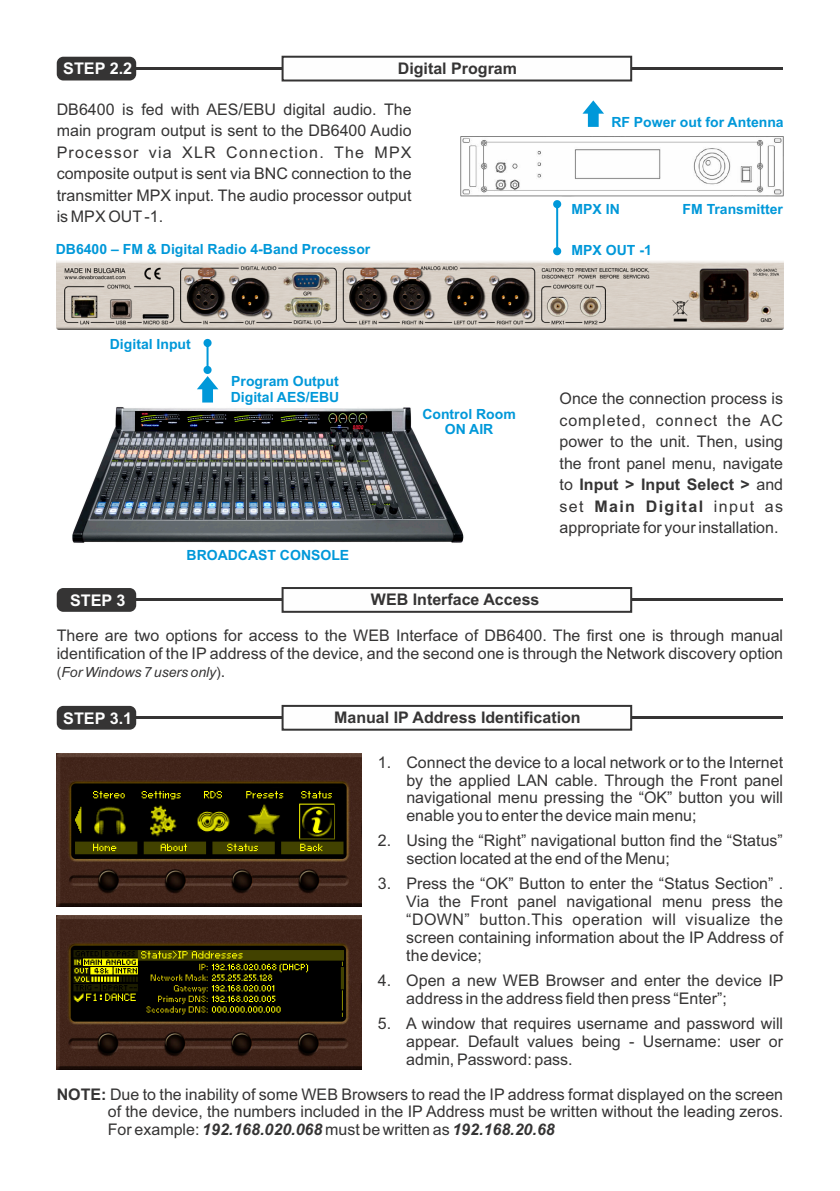
<style>
.page{position:relative;width:840px;height:1191px;background:#fff}
.page>*{position:absolute;margin:0;border:0;box-sizing:border-box;transform-origin:0 0}
.t1{font:16px/17.8px "Arial";color:#353434;text-align:justify}
.t2{font:700 16px "Arial";color:#353434}
.t3{font:700 16px "Arial";color:#fefefe}
.t4{font:700 14px/15.6px "Arial";color:#0098d9;text-align:center}
.t5{font:italic 14px "Arial";color:#353434}
.s1{font-weight:700}
.s2{font-style:normal}
.s3{font-style:normal;font-size:16px}
.s4{font-weight:700;font-style:italic}
</style>
<div class="page">
<img style="left:57px;top:915px;width:304px;height:154px">
<hr style="left:130px;top:67px;width:652px;height:3px;background:#353434">
<div style="left:57px;top:57px;width:79px;height:23px;background:#353434;border-radius:7px"></div>
<svg style="left:281px;top:55px;width:351px;height:27px"></svg>
<hr style="left:130px;top:716px;width:652px;height:3px;background:#353434">
<div style="left:57px;top:706px;width:79px;height:23px;background:#353434;border-radius:7px"></div>
<svg style="left:281px;top:704px;width:351px;height:27px"></svg>
<img style="left:57px;top:753px;width:304px;height:153px">
<div style="left:57px;top:588px;width:79px;height:24px;background:#353434;border-radius:7px"></div>
<hr style="left:130px;top:598px;width:652px;height:3px;background:#353434">
<svg style="left:281px;top:587px;width:351px;height:26px"></svg>
<img style="left:57px;top:261px;width:725px;height:68px">
<img style="left:460px;top:136px;width:322px;height:60px">
<svg style="left:582px;top:100px;width:21px;height:27px"></svg>
<svg style="left:553px;top:200px;width:8px;height:55px"></svg>
<img style="left:72px;top:402px;width:392px;height:141px">
<svg style="left:197px;top:339px;width:21px;height:63px"></svg>
<p class="t3" style="left:63px;top:63px;width:70px">STEP 2.2</p>
<p class="t2" style="left:397px;top:62px;width:121px">Digital Program</p>
<p class="t1" style="left:57px;top:100px;width:356px;line-height:21.4px">DB6400 is fed with AES/EBU digital audio. The main program output is sent to the DB6400 Audio Processor via XLR Connection. The MPX composite output is sent via BNC connection to the transmitter MPX input. The audio processor output is MPX OUT-1.</p>
<p class="t4" style="left:56px;top:243px;width:316px">DB6400 – FM &amp; Digital Radio 4-Band Processor</p>
<p class="t4" style="left:611px;top:115px;width:174px">RF Power out for Antenna</p>
<p class="t4" style="left:571px;top:203px;width:50px">MPX IN</p>
<p class="t4" style="left:682px;top:203px;width:102px">FM Transmitter</p>
<p class="t4" style="left:571px;top:244px;width:82px">MPX OUT -1</p>
<p class="t4" style="left:110px;top:338px;width:82px">Digital Input</p>
<p class="t4" style="left:231px;top:375px;width:110px;text-align:left">Program Output<br>Digital AES/EBU</p>
<p class="t4" style="left:186px;top:548px;width:164px">BROADCAST CONSOLE</p>
<p class="t4" style="left:422px;top:407px;width:95px">Control Room<br>ON AIR</p>
<p class="t3" style="left:70px;top:594px;width:57px">STEP 3</p>
<p class="t2" style="left:371px;top:593px;width:170px">WEB Interface Access</p>
<p class="t1" style="left:559px;top:389px;width:225px;line-height:21.4px">Once the connection process is completed, connect the AC power to the unit. Then, using the front panel menu, navigate to <span class="s1">Input &gt; Input Select &gt;</span> and set <span class="s1">Main Digital</span> input as appropriate for your installation.</p>
<p class="t1" style="left:57px;top:628px;width:727px">There are two options for access to the WEB Interface of DB6400. The first one is through manual identification of the IP address of the device, and the second one is through the Network discovery option</p>
<p class="t5" style="left:57px;top:667px;width:170px"><span class="s2">(</span>For Windows 7 users only<span class="s2">)</span><span class="s3">.</span></p>
<p class="t3" style="left:63px;top:712px;width:70px">STEP 3.1</p>
<p class="t2" style="left:334px;top:711px;width:248px">Manual IP Address Identification</p>
<p class="t1" style="left:406px;top:754px;width:378px;text-indent:-28px">1. Connect the device to a local network or to the Internet by the applied LAN cable. Through the Front panel navigational menu pressing the “OK” button you will enable you to enter the device main menu;</p>
<p class="t1" style="left:406px;top:833px;width:378px;text-indent:-28px">2. Using the “Right” navigational button find the “Status” section located at the end of the Menu;</p>
<p class="t1" style="left:406px;top:876px;width:378px;text-indent:-28px">3. Press the “OK” Button to enter the “Status Section” .<br>Via the Front panel navigational menu press the “DOWN” button.This operation will visualize the screen containing information about the IP Address of the device;</p>
<p class="t1" style="left:406px;top:972px;width:378px;text-indent:-28px">4. Open a new WEB Browser and enter the device IP address in the address field then press “Enter”;</p>
<p class="t1" style="left:406px;top:1015px;width:378px;text-indent:-28px">5. A window that requires username and password will appear. Default values being - Username: user or admin, Password: pass.</p>
<p class="t1" style="left:108px;top:1086px;width:676px;text-indent:-51px"><span class="s1">NOTE:</span> Due to the inability of some WEB Browsers to read the IP address format displayed on the screen of the device, the numbers included in the IP Address must be written without the leading zeros.<br>For example: <span class="s4">192.168.020.068</span> must be written as <span class="s4">192.168.20.68</span></p>
</div>
